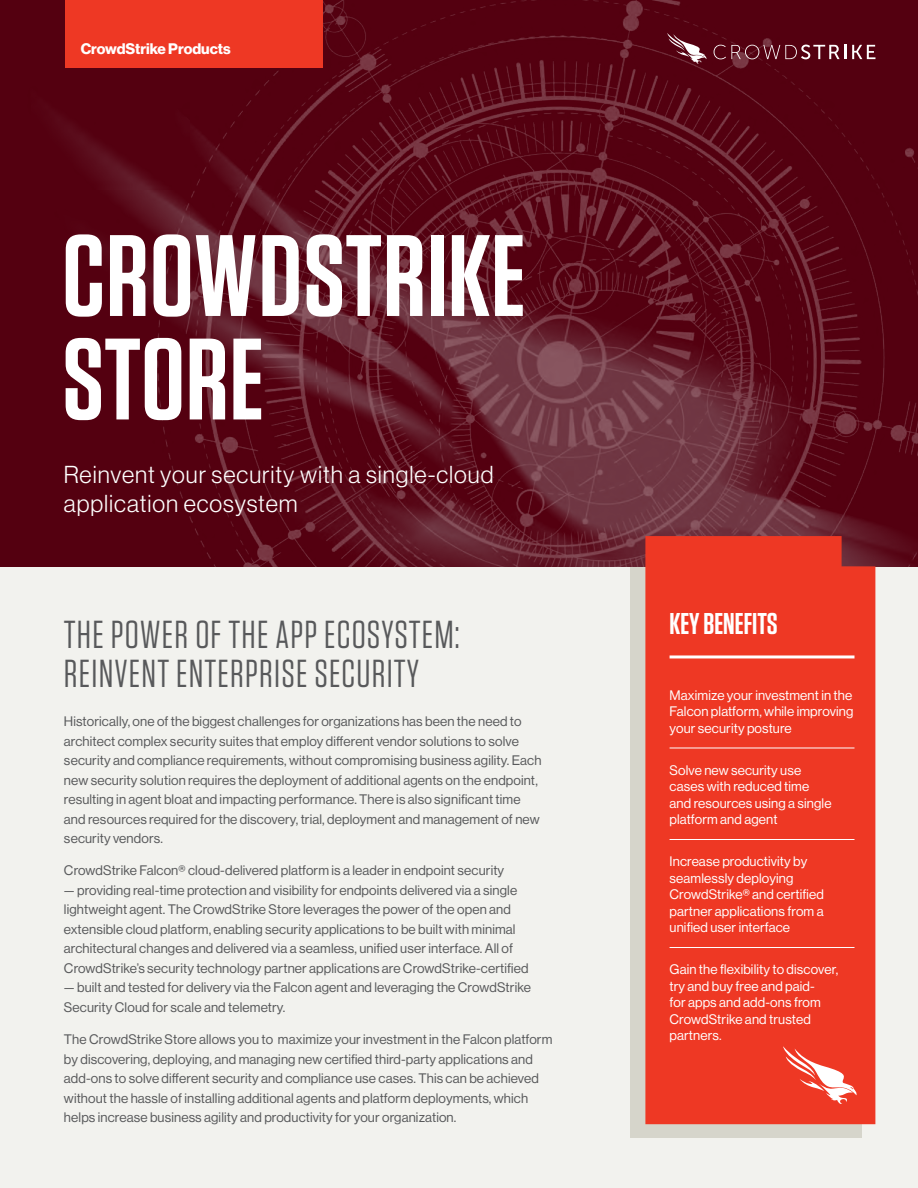
<style>
.page{position:relative;width:918px;height:1188px;background:#f2f2ee}
.page>*{position:absolute;margin:0;border:0;box-sizing:border-box;transform-origin:0 0}
.t1{font:600 115.5px/103.5px "Tungsten";letter-spacing:.01em;color:#fff}
.t2{font:39px/39px "Tungsten";letter-spacing:.03em;color:#58595b}
.t3{font:600 30px "Tungsten";color:#fff}
.t4{font:300 24px/28.5px "Haas Grot Disp 45";letter-spacing:.04em;color:#fff}
.t5{font:700 15px "Haas Grot Disp 75";color:#fff}
.t6{font:13.5px/19.5px "Haas Grot Disp 55 Roman";letter-spacing:.01em;color:#58595b}
.t7{font:13.5px/16.5px "Haas Grot Disp 55 Roman";letter-spacing:.01em;color:#fff}
</style>
<div class="page">
<img style="left:0;top:0;width:918px;height:567px">
<div style="left:65px;top:0;width:258px;height:68px;background:#ee3824"></div>
<svg style="left:667px;top:33px;width:40px;height:31px"></svg>
<svg style="left:714px;top:45px;width:132px;height:14px"></svg>
<svg style="left:852px;top:45px;width:23px;height:14px"></svg>
<div style="left:630px;top:567px;width:232px;height:570px;background:#d6d5cb"></div>
<div style="left:645px;top:536px;width:230px;height:588px;background:#ee3824"></div>
<hr style="left:670px;top:655px;width:185px;height:3px;background:#fff">
<hr style="left:670px;top:748px;width:185px;height:1px;background:#fff">
<hr style="left:670px;top:839px;width:185px;height:1px;background:#fff">
<hr style="left:670px;top:947px;width:185px;height:1px;background:#fff">
<svg style="left:783px;top:1046px;width:75px;height:58px"></svg>
<p class="t5" style="left:81px;top:39px;width:152px">CrowdStrike Products</p>
<h1 class="t1" style="left:62px;top:227px;width:465px">CROWDSTRIKE<br>STORE</h1>
<h3 class="t4" style="left:64px;top:460px;width:431px">Reinvent your security with a single-cloud application ecosystem</h3>
<h2 class="t2" style="left:64px;top:616px;width:397px">THE POWER OF THE APP ECOSYSTEM:<br>REINVENT ENTERPRISE SECURITY</h2>
<p class="t6" style="left:64px;top:712px;width:479px">Historically, one of the biggest challenges for organizations has been the need to architect complex security suites that employ different vendor solutions to solve security and compliance requirements, without compromising business agility. Each new security solution requires the deployment of additional agents on the endpoint, resulting in agent bloat and impacting performance. There is also significant time and resources required for the discovery, trial, deployment and management of new security vendors.</p>
<p class="t6" style="left:64px;top:861px;width:442px">CrowdStrike Falcon® cloud-delivered platform is a leader in endpoint security</p>
<p class="t6" style="left:64px;top:880px;width:466px">— providing real-time protection and visibility for endpoints delivered via a single lightweight agent. The CrowdStrike Store leverages the power of the open and extensible cloud platform, enabling security applications to be built with minimal architectural changes and delivered via a seamless, unified user interface. All of CrowdStrike’s security technology partner applications are CrowdStrike-certified</p>
<p class="t6" style="left:64px;top:978px;width:468px">— built and tested for delivery via the Falcon agent and leveraging the CrowdStrike<br>Security Cloud for scale and telemetry.</p>
<p class="t6" style="left:64px;top:1030px;width:490px">The CrowdStrike Store allows you to maximize your investment in the Falcon platform by discovering, deploying, and managing new certified third-party applications and add-ons to solve different security and compliance use cases. This can be achieved without the hassle of installing additional agents and platform deployments, which helps increase business agility and productivity for your organization.</p>
<h3 class="t3" style="left:670px;top:608px;width:110px">KEY BENEFITS</h3>
<p class="t7" style="left:670px;top:687px;width:185px;text-align:justify">Maximize your investment in the Falcon platform, while improving your security posture</p>
<p class="t7" style="left:670px;top:762px;width:164px">Solve new security use cases with reduced time and resources using a single platform and agent</p>
<p class="t7" style="left:670px;top:853px;width:156px">Increase productivity by seamlessly deploying<br>CrowdStrike® and certified partner applications from a unified user interface</p>
<p class="t7" style="left:670px;top:961px;width:170px">Gain the flexibility to discover, try and buy free and paid-<br>for apps and add-ons from<br>CrowdStrike and trusted partners.</p>
</div>
